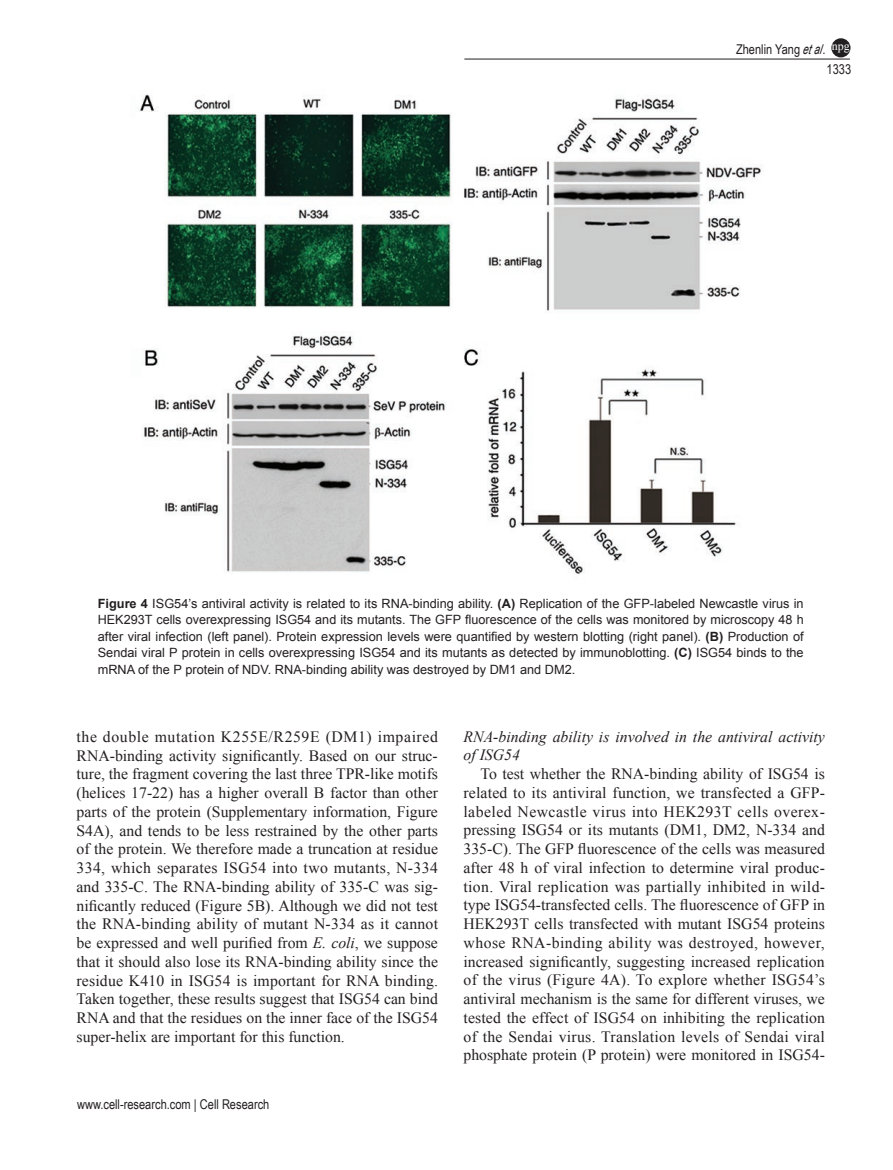
<style>
.page{position:relative;width:893px;height:1170px;background:#fff}
.page>*{position:absolute;margin:0;border:0;box-sizing:border-box;transform-origin:0 0}
.t1{font:15.75px/18.8px "Times New Roman";color:#231f20;text-align:justify}
.t2{font:italic 15.75px/18.8px "Times New Roman";color:#231f20}
.t3{font:13.5px "Arial Narrow";color:#231f20}
.t4{font:12.75px/16.5px "Arial";color:#231f20;text-align:justify}
.t5{font:12px "Times New Roman";color:#fff}
.s1{font-family:"Arial";font-style:italic}
.s2{font-weight:700}
.s3{font-style:italic}
</style>
<div class="page">
<hr style="left:464px;top:59px;width:386px;height:1px;background:#231f20">
<div style="left:832px;top:39px;width:18px;height:18px;background:#231f20;border-radius:50%"></div>
<div style="left:831px;top:38px;width:19px;height:19px;border:2px solid #231f20;border-radius:50%"></div>
<img style="left:139px;top:94px;width:623px;height:480px">
<p class="t5" style="left:832px;top:38px;width:19px">npg</p>
<p class="t3" style="left:736px;top:40px;width:91px">Zhenlin Yang <span class="s1">etal</span>.</p>
<p class="t3" style="left:826px;top:59px;width:26px">1333</p>
<p class="t4" style="left:98px;top:595px;width:707px"><span class="s2">Figure 4</span> ISG54’s antiviral activity is related to its RNA-binding ability. <span class="s2">(A)</span> Replication of the GFP-labeled Newcastle virus in HEK293T cells overexpressing ISG54 and its mutants. The GFP fluorescence of the cells was monitored by microscopy 48 h after viral infection (left panel). Protein expression levels were quantified by western blotting (right panel). <span class="s2">(B)</span> Production of Sendai viral P protein in cells overexpressing ISG54 and its mutants as detected by immunoblotting. <span class="s2">(C)</span> ISG54 binds to the mRNA of the P protein of NDV. RNA-binding ability was destroyed by DM1 and DM2.</p>
<p class="t1" style="left:77px;top:726px;width:363px">the double mutation K255E/R259E (DM1) impaired RNA-binding activity significantly. Based on our struc&shy;ture, the fragment covering the last three TPR-like motifs (helices 17-22) has a higher overall B factor than other parts of the protein (Supplementary information, Figure S4A), and tends to be less restrained by the other parts of the protein. We therefore made a truncation at residue 334, which separates ISG54 into two mutants, N-334 and 335-C. The RNA-binding ability of 335-C was sig&shy;nificantly reduced (Figure 5B). Although we did not test the RNA-binding ability of mutant N-334 as it cannot be expressed and well purified from <span class="s3">E. coli</span>, we suppose that it should also lose its RNA-binding ability since the residue K410 in ISG54 is important for RNA binding.<br>Taken together, these results suggest that ISG54 can bind RNA and that the residues on the inner face of the ISG54 super-helix are important for this function.</p>
<p class="t2" style="left:463px;top:726px;width:363px">RNA-binding ability is involved in the antiviral activity of ISG54</p>
<p class="t1" style="left:463px;top:764px;width:363px;text-indent:17px">To test whether the RNA-binding ability of ISG54 is related to its antiviral function, we transfected a GFP&shy;labeled Newcastle virus into HEK293T cells overex&shy;pressing ISG54 or its mutants (DM1, DM2, N-334 and 335-C). The GFP fluorescence of the cells was measured after 48 h of viral infection to determine viral produc&shy;tion. Viral replication was partially inhibited in wild&shy;type ISG54-transfected cells. The fluorescence of GFP in HEK293T cells transfected with mutant ISG54 proteins whose RNA-binding ability was destroyed, however, increased significantly, suggesting increased replication of the virus (Figure 4A). To explore whether ISG54’s antiviral mechanism is the same for different viruses, we tested the effect of ISG54 on inhibiting the replication of the Sendai virus. Translation levels of Sendai viral phosphate protein (P protein) were monitored in ISG54-</p>
<p class="t3" style="left:77px;top:1094px;width:194px">www.cell-research.com | Cell Research</p>
</div>
